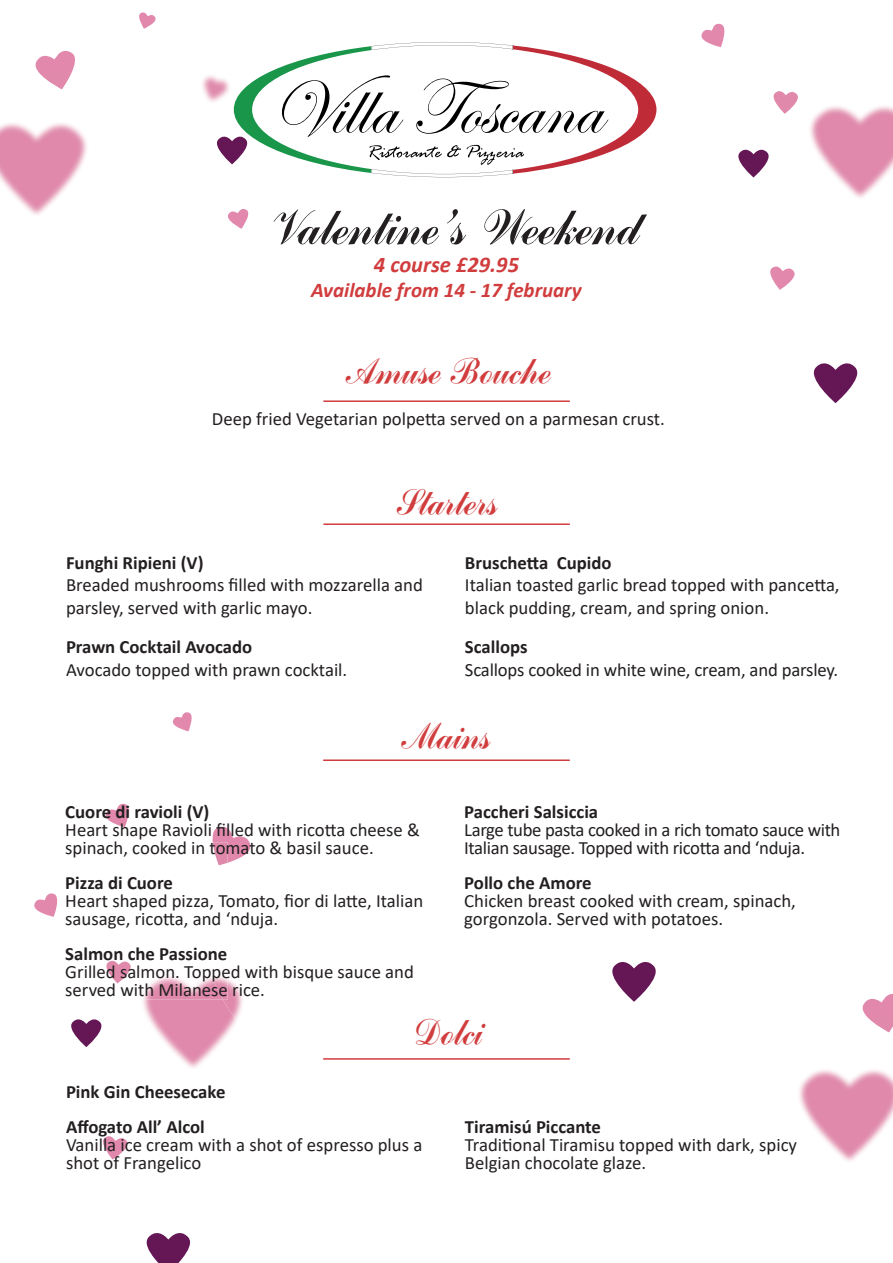
<style>
.page{position:relative;width:893px;height:1263px;background:#fff}
.page>*{position:absolute;margin:0;border:0;box-sizing:border-box;transform-origin:0 0}
.t1{font:51px "OPTI Commercial Script";color:#231f20}
.t2{font:37.5px "OPTI Commercial Script";color:#d13c3d}
.t3{font:italic 700 22.5px "Calibri";color:#d13c3d}
.t4{font:italic 700 21px "Calibri";color:#d13c3d}
.t5{font:18.75px/18px "Calibri";color:#231f20}
.t6{font:700 18.75px "Calibri";color:#231f20}
.t7{font:18.75px/18px "Calibri";letter-spacing:-.02em;color:#231f20}
</style>
<div class="page">
<svg style="left:862px;top:994px;width:31px;height:22px"></svg>
<img style="left:799px;top:1032px;width:94px;height:129px">
<img style="left:866px;top:1016px;width:27px;height:16px">
<svg style="left:612px;top:962px;width:44px;height:40px"></svg>
<img style="left:143px;top:1000px;width:83px;height:68px">
<img style="left:223px;top:979px;width:20px;height:57px">
<img style="left:111px;top:960px;width:94px;height:40px">
<img style="left:205px;top:977px;width:23px;height:23px">
<img style="left:106px;top:961px;width:27px;height:22px">
<svg style="left:34px;top:893px;width:24px;height:24px"></svg>
<svg style="left:105px;top:804px;width:24px;height:23px"></svg>
<svg style="left:173px;top:712px;width:19px;height:19px"></svg>
<svg style="left:103px;top:1136px;width:25px;height:23px"></svg>
<svg style="left:212px;top:827px;width:39px;height:36px"></svg>
<img style="left:213px;top:842px;width:15px;height:23px">
<svg style="left:146px;top:1233px;width:44px;height:30px"></svg>
<svg style="left:71px;top:1019px;width:31px;height:28px"></svg>
<svg style="left:35px;top:51px;width:40px;height:22px"></svg>
<svg style="left:228px;top:209px;width:21px;height:20px"></svg>
<img style="left:202px;top:75px;width:9px;height:27px">
<svg style="left:139px;top:12px;width:17px;height:17px"></svg>
<img style="left:0;top:73px;width:87px;height:142px">
<img style="left:39px;top:73px;width:32px;height:16px">
<img style="left:810px;top:106px;width:83px;height:92px">
<img style="left:773px;top:91px;width:25px;height:23px">
<svg style="left:701px;top:24px;width:24px;height:23px"></svg>
<svg style="left:770px;top:267px;width:25px;height:23px"></svg>
<svg style="left:813px;top:363px;width:45px;height:40px"></svg>
<svg style="left:738px;top:149px;width:31px;height:28px"></svg>
<svg style="left:211px;top:42px;width:445px;height:135px"></svg>
<hr style="left:323px;top:400px;width:247px;height:2px;background:#d13c3d">
<hr style="left:323px;top:523px;width:247px;height:2px;background:#d13c3d">
<hr style="left:323px;top:759px;width:247px;height:2px;background:#d13c3d">
<hr style="left:323px;top:1058px;width:247px;height:2px;background:#d13c3d">
<h1 class="t1" style="left:265px;top:195px;width:374px">Valentine’s Weekend</h1>
<p class="t3" style="left:374px;top:248px;width:147px">4 course £29.95</p>
<p class="t4" style="left:311px;top:275px;width:272px">Available from 14 - 17 february</p>
<h2 class="t2" style="left:341px;top:347px;width:211px">Amuse Bouche</h2>
<p class="t5" style="left:212px;top:409px;width:454px">Deep fried Vegetarian polpetta served on a parmesan crust.</p>
<h2 class="t2" style="left:394px;top:478px;width:104px">Starters</h2>
<p class="t6" style="left:66px;top:549px;width:139px">Funghi Ripieni (V)</p>
<p class="t5" style="left:66px;top:573px;width:358px;line-height:22.5px">Breaded mushrooms filled with mozzarella and parsley, served with garlic mayo.</p>
<p class="t6" style="left:66px;top:634px;width:188px">Prawn Cocktail Avocado</p>
<p class="t5" style="left:66px;top:660px;width:283px">Avocado topped with prawn cocktail.</p>
<p class="t6" style="left:465px;top:549px;width:148px">Bruschetta Cupido</p>
<p class="t5" style="left:465px;top:573px;width:376px;line-height:22.5px">Italian toasted garlic bread topped with pancetta, black pudding, cream, and spring onion.</p>
<p class="t6" style="left:465px;top:634px;width:64px">Scallops</p>
<p class="t5" style="left:465px;top:660px;width:375px">Scallops cooked in white wine, cream, and parsley.</p>
<h2 class="t2" style="left:405px;top:712px;width:86px">Mains</h2>
<p class="t6" style="left:65px;top:798px;width:146px">Cuore di ravioli (V)</p>
<p class="t5" style="left:65px;top:820px;width:356px">Heart shape Ravioli filled with ricotta cheese &amp; spinach, cooked in tomato &amp; basil sauce.</p>
<p class="t6" style="left:65px;top:869px;width:109px">Pizza di Cuore</p>
<p class="t5" style="left:65px;top:891px;width:359px">Heart shaped pizza, Tomato, fior di latte, Italian sausage, ricotta, and ‘nduja.</p>
<p class="t6" style="left:65px;top:940px;width:163px">Salmon che Passione</p>
<p class="t5" style="left:65px;top:962px;width:350px">Grilled salmon. Topped with bisque sauce and served with Milanese rice.</p>
<p class="t6" style="left:464px;top:798px;width:135px">Paccheri Salsiccia</p>
<p class="t7" style="left:464px;top:820px;width:378px">Large tube pasta cooked in a rich tomato sauce with<br>Italian sausage. Topped with ricotta and ‘nduja.</p>
<p class="t6" style="left:464px;top:869px;width:129px">Pollo che Amore</p>
<p class="t5" style="left:464px;top:891px;width:333px">Chicken breast cooked with cream, spinach, gorgonzola. Served with potatoes.</p>
<p class="t6" style="left:66px;top:1079px;width:161px">Pink Gin Cheesecake</p>
<h2 class="t2" style="left:411px;top:1008px;width:72px">Dolci</h2>
<p class="t6" style="left:66px;top:1114px;width:140px">Affogato All’ Alcol</p>
<p class="t5" style="left:66px;top:1135px;width:358px">Vanilla ice cream with a shot of espresso plus a shot of Frangelico</p>
<p class="t6" style="left:465px;top:1114px;width:138px">Tiramisú Piccante</p>
<p class="t5" style="left:465px;top:1135px;width:334px">Traditional Tiramisu topped with dark, spicy<br>Belgian chocolate glaze.</p>
</div>
